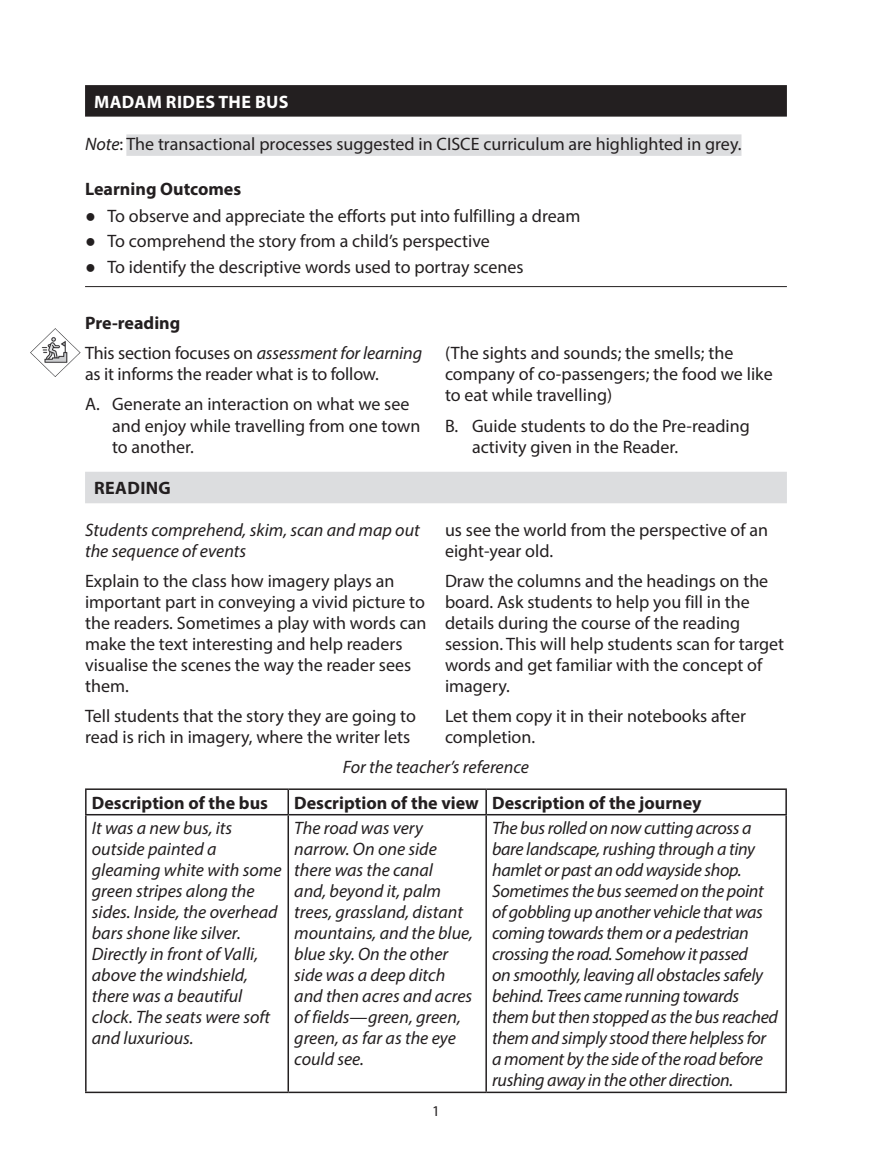
<style>
.page{position:relative;width:872px;height:1170px;background:#fff}
.page>*{position:absolute;margin:0;border:0;box-sizing:border-box;transform-origin:0 0}
.T1{font:18px/21px "Myriad Pro";color:#231f20}
.T1-2{font:italic 18px/21px "Myriad Pro";letter-spacing:-.005em;color:#231f20}
.T1-3{font:700 18px "Myriad Pro";color:#231f20}
.Reading_Head{font:700 18px "Myriad Pro";letter-spacing:.02em;color:#fff}
.LO_Head{font:700 18px "Myriad Pro";color:#231f20}
.T1-4{font:700 18px "Myriad Pro";letter-spacing:.02em;color:#231f20}
.t1{font:15px "Myriad Pro";color:#231f20}
.s1{font-style:italic}
.s2{font-family:"Times New Roman"}
</style>
<div class="page">
<div style="left:85px;top:85px;width:702px;height:32px;background:#231f20"></div>
<div style="left:126px;top:134px;width:615px;height:22px;background:#dcdddf"></div>
<hr style="left:85px;top:286px;width:702px;height:1px;background:#231f20">
<img style="left:31px;top:328px;width:50px;height:48px">
<div style="left:85px;top:471px;width:702px;height:32px;background:#dcdddf"></div>
<hr style="left:85px;top:788px;width:203px;height:1px;background:#231f20">
<hr style="left:85px;top:789px;width:2px;height:24px;background:#231f20">
<hr style="left:288px;top:788px;width:198px;height:1px;background:#231f20">
<hr style="left:287px;top:789px;width:2px;height:24px;background:#231f20">
<hr style="left:486px;top:788px;width:301px;height:1px;background:#231f20">
<hr style="left:485px;top:789px;width:2px;height:24px;background:#231f20">
<hr style="left:785px;top:789px;width:2px;height:24px;background:#231f20">
<hr style="left:85px;top:813px;width:203px;height:2px;background:#231f20">
<hr style="left:85px;top:815px;width:2px;height:276px;background:#231f20">
<hr style="left:288px;top:813px;width:198px;height:2px;background:#231f20">
<hr style="left:287px;top:815px;width:2px;height:276px;background:#231f20">
<hr style="left:486px;top:813px;width:301px;height:2px;background:#231f20">
<hr style="left:485px;top:815px;width:2px;height:276px;background:#231f20">
<hr style="left:785px;top:815px;width:2px;height:276px;background:#231f20">
<hr style="left:85px;top:1091px;width:203px;height:1px;background:#231f20">
<hr style="left:288px;top:1091px;width:198px;height:1px;background:#231f20">
<hr style="left:486px;top:1091px;width:301px;height:1px;background:#231f20">
<p class="Reading_Head" style="left:94px;top:90px;width:196px">MADAM RIDES THE BUS</p>
<p class="T1" style="left:85px;top:133px;width:658px"><span class="s1">Note</span>: The transactional processes suggested in CISCE curriculum are highlighted in grey.</p>
<p class="LO_Head" style="left:85px;top:177px;width:158px">Learning Outcomes</p>
<p class="T1" style="left:85px;top:205px;width:497px"><span class="s2">●</span> To observe and appreciate the efforts put into fulfilling a dream</p>
<p class="T1" style="left:85px;top:230px;width:406px"><span class="s2">●</span> To comprehend the story from a child’s perspective</p>
<p class="T1" style="left:85px;top:256px;width:440px"><span class="s2">●</span> To identify the descriptive words used to portray scenes</p>
<p class="T1-3" style="left:85px;top:311px;width:97px">Pre-reading</p>
<p class="T1" style="left:85px;top:342px;width:338px">This section focuses on <span class="s1">assessment for learning </span>as it informs the reader what is to follow.</p>
<p class="T1" style="left:112px;top:393px;width:310px;text-indent:-27px">A. Generate an interaction on what we see and enjoy while travelling from one town to another.</p>
<p class="T1" style="left:445px;top:342px;width:329px">(The sights and sounds; the smells; the company of co-passengers; the food we like to eat while travelling)</p>
<p class="T1" style="left:472px;top:414px;width:279px;text-indent:-27px">B. Guide students to do the Pre-reading activity given in the Reader.</p>
<h2 class="T1-4" style="left:94px;top:476px;width:78px">READING</h2>
<p class="T1-2" style="left:85px;top:519px;width:336px">Students comprehend, skim, scan and map out the sequence of events</p>
<p class="T1" style="left:85px;top:570px;width:343px">Explain to the class how imagery plays an important part in conveying a vivid picture to the readers. Sometimes a play with words can make the text interesting and help readers visualise the scenes the way the reader sees them.</p>
<p class="T1" style="left:85px;top:705px;width:332px">Tell students that the story they are going to read is rich in imagery, where the writer lets</p>
<p class="T1" style="left:445px;top:519px;width:325px">us see the world from the perspective of an eight-year old.</p>
<p class="T1" style="left:445px;top:570px;width:341px">Draw the columns and the headings on the board. Ask students to help you fill in the details during the course of the reading session. This will help students scan for target words and get familiar with the concept of imagery.</p>
<p class="T1" style="left:445px;top:705px;width:302px">Let them copy it in their notebooks after completion.</p>
<p class="T1-2" style="left:343px;top:756px;width:187px">For the teacher’s reference</p>
<p class="T1-3" style="left:92px;top:790px;width:178px">Description of the bus</p>
<p class="T1-3" style="left:294px;top:790px;width:186px">Description of the view</p>
<p class="T1-3" style="left:492px;top:790px;width:211px">Description of the journey</p>
<p class="T1-2" style="left:92px;top:817px;width:191px">It was a new bus, its outside painted a gleaming white with some green stripes along the sides. Inside, the overhead bars shone like silver.<br>Directly in front of Valli, above the windshield, there was a beautiful clock. The seats were soft and luxurious.</p>
<p class="T1-2" style="left:294px;top:817px;width:180px">The road was very narrow. On one side there was the canal<br>and, beyond it, palm trees, grassland, distant mountains, and the blue, blue sky. On the other side was a deep ditch and then acres and acres of fields—green, green, green, as far as the eye could see.</p>
<p class="T1-2" style="left:492px;top:817px;width:287px">The bus rolled on now cutting across a bare landscape, rushing through a tiny hamlet or past an odd wayside shop.<br>Sometimes the bus seemed on the point of gobbling up another vehicle that was coming towards them or a pedestrian crossing the road. Somehow it passed<br>on smoothly, leaving all obstacles safely behind. Trees came running towards them but then stopped as the bus reached them and simply stood there helpless for a moment by the side of the road before rushing away in the other direction.</p>
<p class="t1" style="left:432px;top:1101px;width:9px">1</p>
</div>
